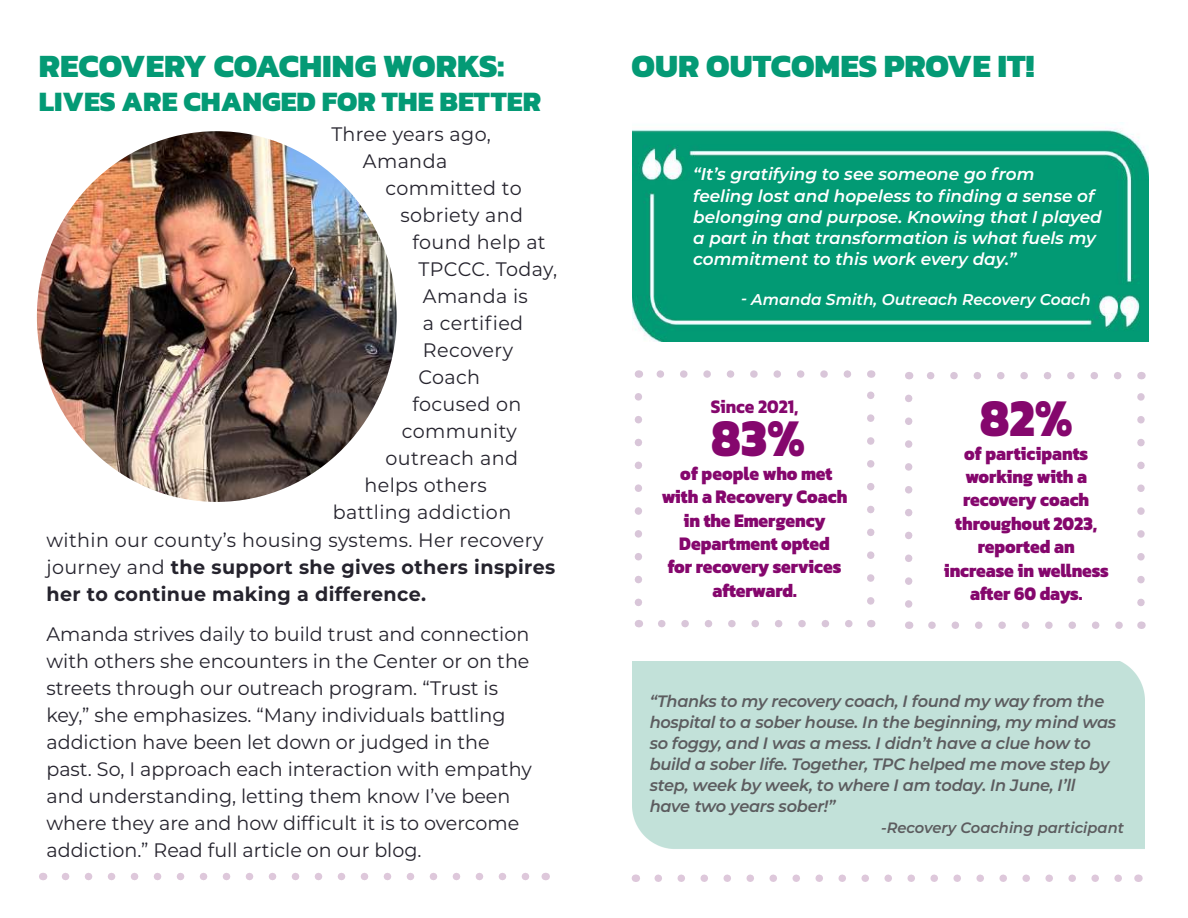
<style>
.page{position:relative;width:1188px;height:918px;background:#fff}
.page>*{position:absolute;margin:0;border:0;box-sizing:border-box;transform-origin:0 0}
.t1{font:800 54px "Kanit";color:#85076d;scale:.89 1}
.t2{font:800 33px "Kanit";color:#049a75}
.t3{font:800 28.5px "Kanit";color:#049a75}
.t4{font:19.5px/27px "Montserrat";color:#25232d}
.t5{font:800 19.5px/23.4px "Kanit";color:#85076d;text-align:center;scale:.89 1}
.t6{font:19.5px/27px "Montserrat";letter-spacing:.02em;color:#25232d}
.t7{font:700 19.5px/27px "Montserrat";letter-spacing:.02em;color:#25232d}
.t8{font:700 19.5px "Kanit";color:#85076d;scale:.89 1}
.t9{font:italic 600 17.1px/21.3px "Montserrat";color:#fff}
.t10{font:italic 600 16.5px/21px "Montserrat";letter-spacing:-.02em;color:#5c5c5f}
.t11{font:italic 600 15.6px "Montserrat";color:#fff}
.t12{font:italic 600 15px "Montserrat";color:#5c5c5f}
.s1{font-weight:400}
</style>
<div class="page">
<svg style="left:65px;top:873px;width:465px;height:7px"></svg>
<svg style="left:658px;top:874px;width:464px;height:8px"></svg>
<img style="left:632px;top:122px;width:517px;height:219px">
<img style="left:37px;top:131px;width:360px;height:371px">
<svg style="left:905px;top:398px;width:7px;height:210px"></svg>
<svg style="left:932px;top:621px;width:191px;height:8px"></svg>
<svg style="left:1137px;top:393px;width:8px;height:210px"></svg>
<svg style="left:927px;top:372px;width:191px;height:7px"></svg>
<svg style="left:635px;top:397px;width:7px;height:209px"></svg>
<svg style="left:662px;top:620px;width:191px;height:7px"></svg>
<svg style="left:867px;top:391px;width:7px;height:210px"></svg>
<svg style="left:656px;top:370px;width:192px;height:8px"></svg>
<h2 class="t2" style="left:39px;top:40px;width:467px">RECOVERY COACHING WORKS:</h2>
<h3 class="t3" style="left:39px;top:79px;width:504px">LIVES ARE CHANGED FOR THE BETTER</h3>
<p class="t6" style="left:363px;top:120px;width:129px;text-indent:-31px">Three years ago,<br>Amanda</p>
<p class="t6" style="left:385px;top:174px;width:138px">committed to</p>
<p class="t6" style="left:400px;top:201px;width:124px">sobriety and</p>
<p class="t6" style="left:412px;top:228px;width:135px">found help at</p>
<p class="t4" style="left:418px;top:255px;width:140px">TPCCC. Today,</p>
<p class="t6" style="left:423px;top:282px;width:107px">Amanda is</p>
<p class="t6" style="left:423px;top:309px;width:102px">a certified</p>
<p class="t6" style="left:423px;top:336px;width:92px">Recovery</p>
<p class="t4" style="left:418px;top:363px;width:63px">Coach</p>
<p class="t6" style="left:412px;top:390px;width:111px">focused on</p>
<p class="t6" style="left:402px;top:417px;width:117px">community</p>
<p class="t6" style="left:385px;top:444px;width:134px">outreach and</p>
<p class="t6" style="left:364px;top:471px;width:124px">helps others</p>
<p class="t6" style="left:333px;top:498px;width:180px">battling addiction</p>
<p class="t7" style="left:46px;top:525px;width:510px"><span class="s1">within our county’s housing systems. Her recovery journey and</span> the support she gives others inspires her to continue making a difference.</p>
<p class="t4" style="left:46px;top:620px;width:487px">Amanda strives daily to build trust and connection with others she encounters in the Center or on the streets through our outreach program. “Trust is key,” she emphasizes. “Many individuals battling addiction have been let down or judged in the past. So, I approach each interaction with empathy and understanding, letting them know I’ve been where they are and how difficult it is to overcome addiction.” Read full article on our blog.</p>
<h2 class="t2" style="left:632px;top:40px;width:404px">OUR OUTCOMES PROVE IT!</h2>
<p class="t9" style="left:693px;top:163px;width:410px">“It’s gratifying to see someone go from<br>feeling lost and hopeless to finding a sense of belonging and purpose. Knowing that I played a part in that transformation is what fuels my commitment to this work every day.”</p>
<p class="t11" style="left:741px;top:289px;width:352px">- Amanda Smith, Outreach Recovery Coach</p>
<p class="t8" style="left:711px;top:391px;width:100px">Since 2021,</p>
<h1 class="t1" style="left:711px;top:396px;width:107px">83%</h1>
<p class="t5" style="left:662px;top:461px;width:210px">of people who met with a Recovery Coach in the Emergency<br>Department opted<br>for recovery services afterward.</p>
<h1 class="t1" style="left:980px;top:375px;width:106px">82%</h1>
<p class="t5" style="left:944px;top:441px;width:187px">of participants working with a recovery coach throughout 2023, reported an increase in wellness after 60 days.</p>
<p class="t10" style="left:650px;top:690px;width:468px">“Thanks to my recovery coach, I found my way from the hospital to a sober house. In the beginning, my mind was so foggy, and I was a mess. I didn’t have a clue how to build a sober life. Together, TPC helped me move step by step, week by week, to where I am today. In June, I’ll have two years sober!”</p>
<p class="t12" style="left:881px;top:817px;width:244px">-Recovery Coaching participant</p>
</div>
